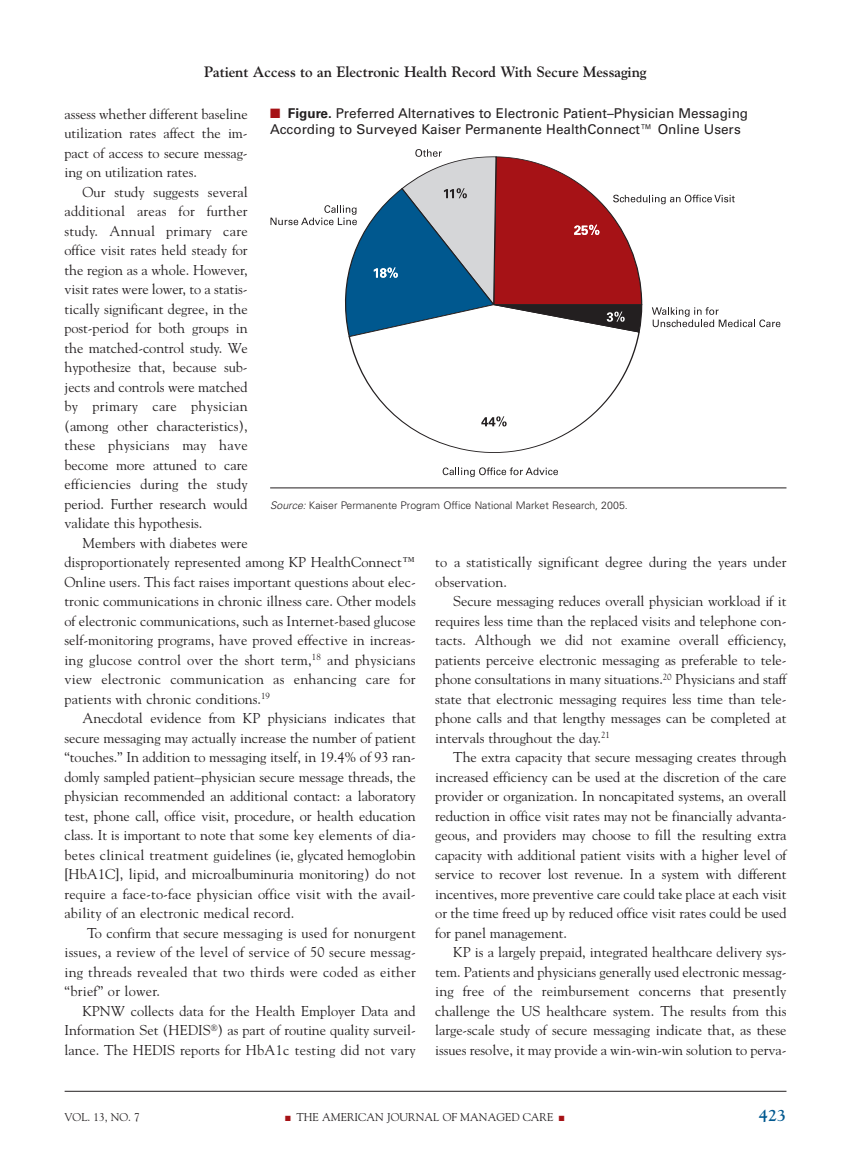
<style>
.page{position:relative;width:851px;height:1161px;background:#fff}
.page>*{position:absolute;margin:0;border:0;box-sizing:border-box;transform-origin:0 0}
.t1{font:700 16.5px "Goudy";color:#00588f}
.t2{font:700 15px "Goudy";letter-spacing:-.005em;color:#231f20}
.t3{font:14.25px/19.5px "Goudy";color:#231f20;text-align:justify}
.t4{font:13.5px/16.5px "Univers";color:#231f20}
.t5{font:11.25px "Goudy";color:#231f20}
.t6{font:300 10.5px "Univers";color:#231f20}
.s1{color:#a61216}
.s2{font-weight:700}
.s3{font-style:italic}
</style>
<div class="page">
<hr style="left:65px;top:1091px;width:721px;height:1px;background:#231f20">
<svg style="left:361px;top:369px;width:264px;height:84px"></svg>
<svg style="left:442px;top:467px;width:116px;height:10px"></svg>
<svg style="left:481px;top:416px;width:25px;height:10px"></svg>
<svg style="left:270px;top:149px;width:510px;height:191px"></svg>
<hr style="left:270px;top:488px;width:516px;height:1px;background:#231f20">
<p class="t2" style="left:204px;top:63px;width:444px">Patient Access to an Electronic Health Record With Secure Messaging</p>
<p class="t4" style="left:270px;top:106px;width:479px"><span class="s1">■</span> <span class="s2">Figure.</span> Preferred Alternatives to Electronic Patient–Physician Messaging<br>According to Surveyed Kaiser Permanente HealthConnect™ Online Users</p>
<p class="t3" style="left:64px;top:104px;width:185px">assess whether different baseline utilization rates affect the im&shy;pact of access to secure messag&shy;ing on utilization rates.</p>
<p class="t3" style="left:64px;top:182px;width:185px;text-indent:18px">Our study suggests several additional areas for further study. Annual primary care office visit rates held steady for the region as a whole. However, visit rates were lower, to a statis&shy;tically significant degree, in the post-period for both groups in the matched-control study. We hypothesize that, because sub&shy;jects and controls were matched by primary care physician (among other characteristics), these physicians may have become more attuned to care efficiencies during the study period. Further research would validate this hypothesis.</p>
<p class="t3" style="left:64px;top:533px;width:353px;text-align:left;text-indent:18px">Members with diabetes were<br>disproportionately represented among KP HealthConnect™ Online users. This fact raises important questions about elec&shy;tronic communications in chronic illness care. Other models of electronic communications, such as Internet-based glucose self-monitoring programs, have proved effective in increas&shy;ing glucose control over the short term,<sup>18</sup> and physicians view electronic communication as enhancing care for patients with chronic conditions.<sup>19</sup></p>
<p class="t3" style="left:64px;top:708px;width:353px;text-indent:18px">Anecdotal evidence from KP physicians indicates that secure messaging may actually increase the number of patient “touches.” In addition to messaging itself, in 19.4% of 93 ran&shy;domly sampled patient–physician secure message threads, the physician recommended an additional contact: a laboratory test, phone call, office visit, procedure, or health education class. It is important to note that some key elements of dia&shy;betes clinical treatment guidelines (ie, glycated hemoglobin [HbA1C], lipid, and microalbuminuria monitoring) do not require a face-to-face physician office visit with the avail&shy;ability of an electronic medical record.</p>
<p class="t3" style="left:64px;top:923px;width:353px;text-indent:22px">To confirm that secure messaging is used for nonurgent issues, a review of the level of service of 50 secure messag&shy;ing threads revealed that two thirds were coded as either “brief” or lower.</p>
<p class="t3" style="left:64px;top:1001px;width:353px;text-indent:18px">KPNW collects data for the Health Employer Data and Information Set (HEDIS<sup>®</sup>) as part of routine quality surveil&shy;lance. The HEDIS reports for HbA1c testing did not vary</p>
<p class="t6" style="left:270px;top:502px;width:359px"><span class="s3">Source:</span> Kaiser Permanente Program Office National Market Research, 2005.</p>
<p class="t3" style="left:435px;top:552px;width:353px">to a statistically significant degree during the years under observation.</p>
<p class="t3" style="left:435px;top:591px;width:353px;text-indent:18px">Secure messaging reduces overall physician workload if it requires less time than the replaced visits and telephone con&shy;tacts. Although we did not examine overall efficiency, patients perceive electronic messaging as preferable to tele&shy;phone consultations in many situations.<sup>20</sup> Physicians and staff state that electronic messaging requires less time than tele&shy;phone calls and that lengthy messages can be completed at intervals throughout the day.<sup>21</sup></p>
<p class="t3" style="left:435px;top:747px;width:353px;text-indent:18px">The extra capacity that secure messaging creates through increased efficiency can be used at the discretion of the care provider or organization. In noncapitated systems, an overall reduction in office visit rates may not be financially advanta&shy;geous, and providers may choose to fill the resulting extra capacity with additional patient visits with a higher level of service to recover lost revenue. In a system with different incentives, more preventive care could take place at each visit or the time freed up by reduced office visit rates could be used for panel management.</p>
<p class="t3" style="left:435px;top:942px;width:353px;text-indent:18px">KP is a largely prepaid, integrated healthcare delivery sys&shy;tem. Patients and physicians generally used electronic messag&shy;ing free of the reimbursement concerns that presently challenge the US healthcare system. The results from this large-scale study of secure messaging indicate that, as these issues resolve, it may provide a win-win-win solution to perva-</p>
<p class="t5" style="left:65px;top:1110px;width:77px">VOL. 13, NO. 7</p>
<p class="t5" style="left:285px;top:1110px;width:281px"><span class="s1">■</span> THE AMERICAN JOURNAL OF MANAGED CARE <span class="s1">■</span></p>
<p class="t1" style="left:759px;top:1105px;width:29px">423</p>
</div>
